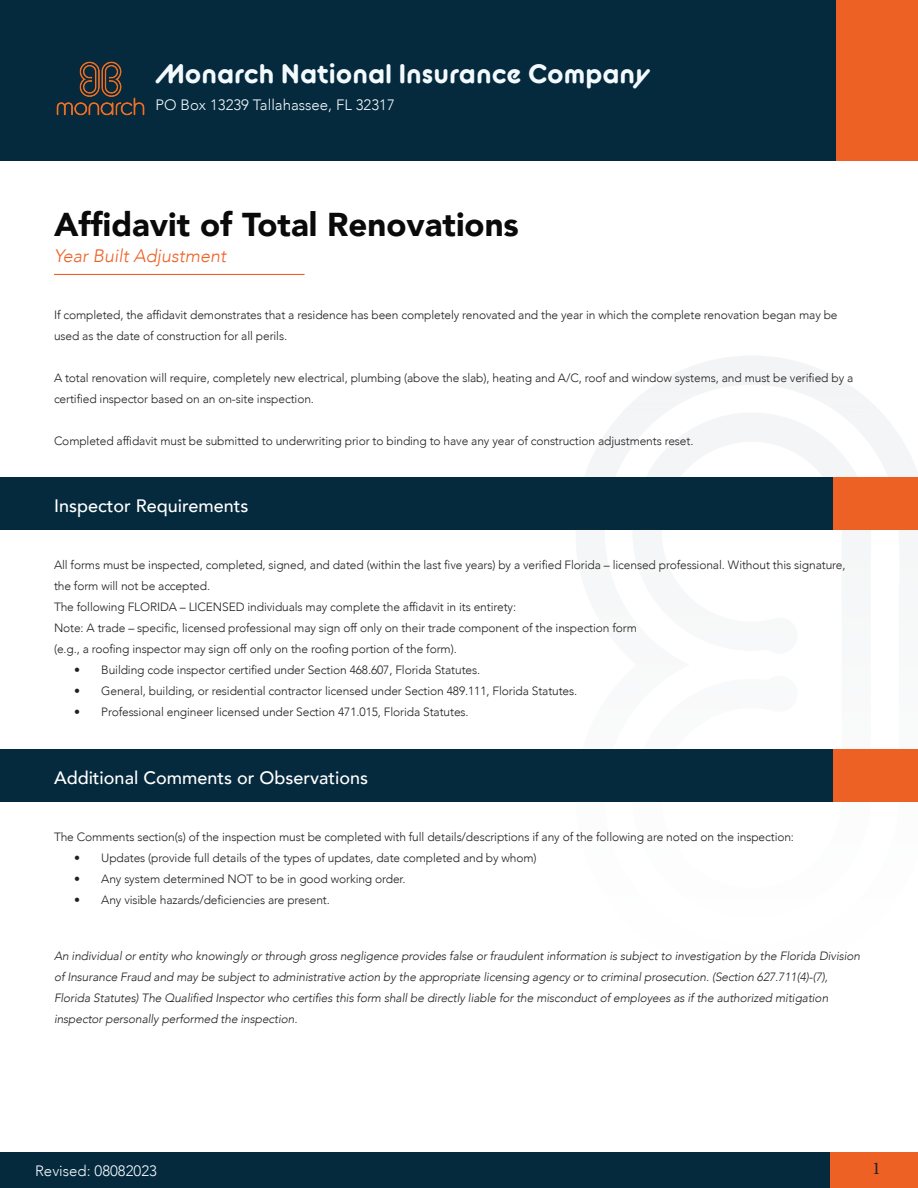
<style>
.page{position:relative;width:918px;height:1188px;background:#fff}
.page>*{position:absolute;margin:0;border:0;box-sizing:border-box;transform-origin:0 0}
.Text{font:900 33px "Avenir";color:#090a09}
.t1{font:700 27px "BC Alphapipe RB";color:#f3fafe}
.t2{font:500 18px "Avenir";color:#fff}
.Text-2{font:italic 300 18px "Avenir";color:#ee6125}
.t3{font:18px "Minion Pro";color:#231f20}
.t4{font:300 15px "Avenir";color:#f3fafe}
.Text-3{font:300 12px/21px "Avenir";letter-spacing:-.01em;color:#231f20}
.Text-4{font:italic 300 12px/21px "Avenir";letter-spacing:-.01em;color:#231f20}
</style>
<div class="page">
<div style="left:836px;top:0;width:82px;height:161px;background:#ee6125"></div>
<div style="left:0;top:0;width:836px;height:161px;background:#05293d"></div>
<img style="left:56px;top:61px;width:89px;height:55px">
<div style="left:0;top:1152px;width:830px;height:36px;background:#05293d"></div>
<div style="left:830px;top:1152px;width:88px;height:36px;background:#ee6125"></div>
<img style="left:538px;top:356px;width:380px;height:394px">
<hr style="left:54px;top:274px;width:251px;height:1px;background:#ee612d">
<div style="left:0;top:478px;width:834px;height:52px;background:#05293d"></div>
<div style="left:834px;top:477px;width:84px;height:53px;background:#ee6125"></div>
<div style="left:0;top:750px;width:834px;height:52px;background:#05293d"></div>
<div style="left:834px;top:750px;width:84px;height:52px;background:#ee6125"></div>
<h2 class="t1" style="left:156px;top:56px;width:496px">Monarch National Insurance Company</h2>
<p class="t4" style="left:156px;top:96px;width:241px">PO Box 13239 Tallahassee, FL 32317</p>
<p class="Text" style="left:54px;top:196px;width:466px">Affidavit of Total Renovations</p>
<p class="Text-2" style="left:54px;top:245px;width:174px">Year Built Adjustment</p>
<p class="Text-3" style="left:54px;top:304px;width:785px">If completed, the affidavit demonstrates that a residence has been completely renovated and the year in which the complete renovation began may be used as the date of construction for all perils.</p>
<p class="Text-3" style="left:54px;top:367px;width:801px">A total renovation will require, completely new electrical, plumbing (above the slab), heating and A/C, roof and window systems, and must be verified by a certified inspector based on an on-site inspection.</p>
<p class="Text-3" style="left:54px;top:430px;width:641px">Completed affidavit must be submitted to underwriting prior to binding to have any year of construction adjustments reset.</p>
<p class="t2" style="left:54px;top:490px;width:196px">Inspector Requirements</p>
<p class="Text-3" style="left:54px;top:555px;width:793px">All forms must be inspected, completed, signed, and dated (within the last five years) by a verified Florida – licensed professional. Without this signature, the form will not be accepted.</p>
<p class="Text-3" style="left:54px;top:597px;width:464px">The following FLORIDA – LICENSED individuals may complete the affidavit in its entirety:</p>
<p class="Text-3" style="left:54px;top:618px;width:585px">Note: A trade – specific, licensed professional may sign off only on their trade component of the inspection form</p>
<p class="Text-3" style="left:54px;top:639px;width:404px">(e.g., a roofing inspector may sign off only on the roofing portion of the form).</p>
<p class="Text-3" style="left:74px;top:660px;width:407px">• Building code inspector certified under Section 468.607, Florida Statutes.</p>
<p class="Text-3" style="left:74px;top:681px;width:505px">• General, building, or residential contractor licensed under Section 489.111, Florida Statutes.</p>
<p class="Text-3" style="left:74px;top:702px;width:396px">• Professional engineer licensed under Section 471.015, Florida Statutes.</p>
<p class="t2" style="left:54px;top:762px;width:316px">Additional Comments or Observations</p>
<p class="Text-3" style="left:54px;top:827px;width:742px">The Comments section(s) of the inspection must be completed with full details/descriptions if any of the following are noted on the inspection:</p>
<p class="Text-3" style="left:74px;top:848px;width:464px">• Updates (provide full details of the types of updates, date completed and by whom)</p>
<p class="Text-3" style="left:74px;top:869px;width:333px">• Any system determined NOT to be in good working order.</p>
<p class="Text-3" style="left:74px;top:890px;width:257px">• Any visible hazards/deficiencies are present.</p>
<p class="Text-4" style="left:54px;top:946px;width:808px">An individual or entity who knowingly or through gross negligence provides false or fraudulent information is subject to investigation by the Florida Division of Insurance Fraud and may be subject to administrative action by the appropriate licensing agency or to criminal prosecution. (Section 627.711(4)-(7), Florida Statutes) The Qualified Inspector who certifies this form shall be directly liable for the misconduct of employees as if the authorized mitigation inspector personally performed the inspection.</p>
<p class="t4" style="left:35px;top:1162px;width:123px">Revised: 08082023</p>
<h3 class="t3" style="left:872px;top:1156px;width:10px">1</h3>
</div>
